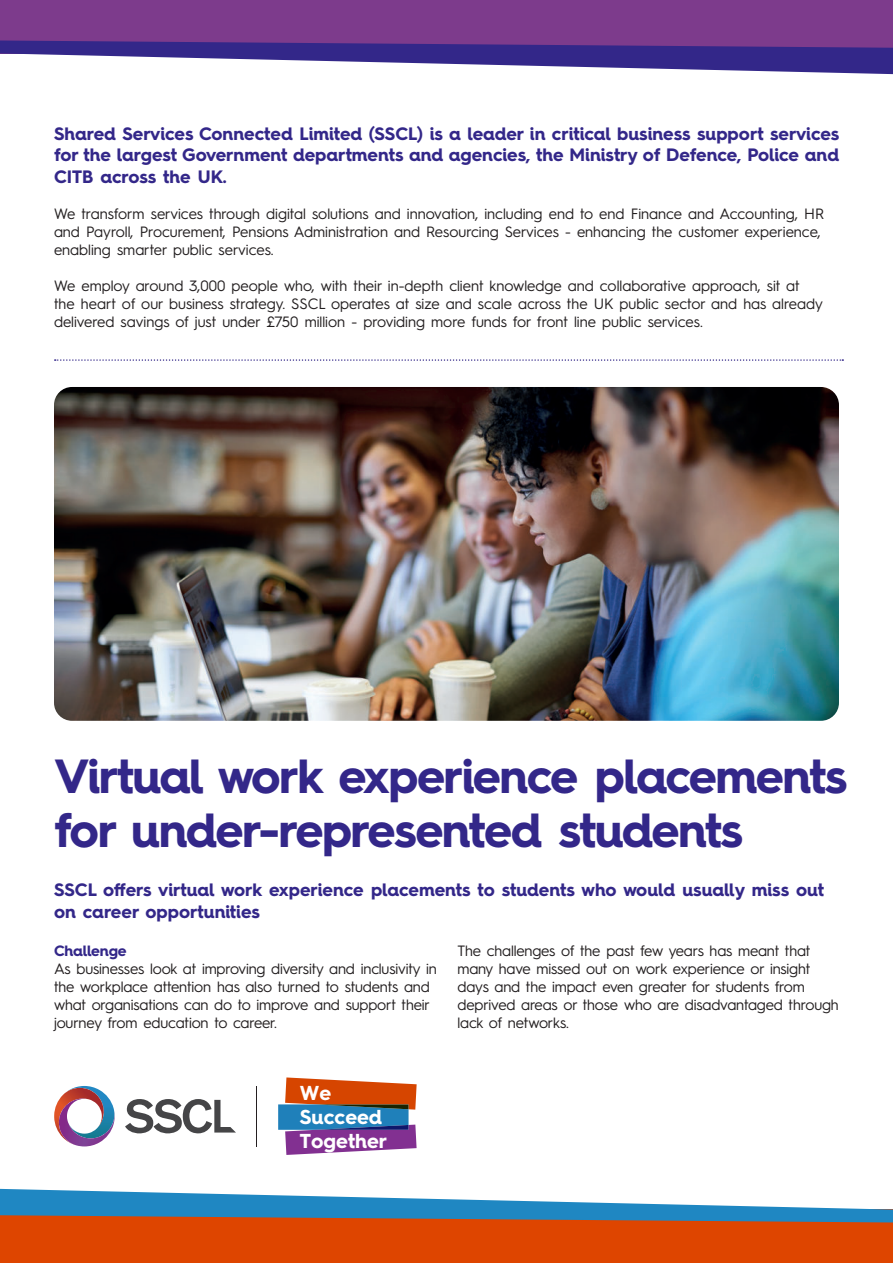
<style>
.page{position:relative;width:893px;height:1263px;background:#fff}
.page>*{position:absolute;margin:0;border:0;box-sizing:border-box;transform-origin:0 0}
.t1{font:700 48px/54px "Hurme Geometric Sans 4";letter-spacing:-.03em;color:#332789}
.t2{font:700 20.25px/23.9px "Hurme Geometric Sans 4";color:#fff}
.t3{font:700 18px/21.6px "Hurme Geometric Sans 4";color:#332789;text-align:justify}
.t4{font:15px/18px "Hurme Geometric Sans 3";color:#231f20}
.t5{font:700 15px "Hurme Geometric Sans 4";letter-spacing:-.015em;color:#332789}
</style>
<div class="page">
<img style="left:54px;top:387px;width:785px;height:334px">
<img style="left:64px;top:1086px;width:40px;height:15px">
<img style="left:54px;top:1095px;width:48px;height:38px">
<img style="left:59px;top:1101px;width:56px;height:45px">
<svg style="left:125px;top:1099px;width:111px;height:34px"></svg>
<hr style="left:256px;top:1086px;width:1px;height:60px;background:#241f21">
<svg style="left:278px;top:1077px;width:139px;height:78px;background:#8e697f"></svg>
<div style="left:0;top:0;width:893px;height:53px;background:#7d3b8c"></div>
<div style="left:0;top:1210px;width:893px;height:53px;background:#de4500"></div>
<svg style="left:0;top:40px;width:893px;height:34px"></svg>
<svg style="left:0;top:1189px;width:893px;height:33px"></svg>
<svg style="left:55px;top:359px;width:788px;height:2px"></svg>
<p class="t3" style="left:54px;top:124px;width:787px">Shared Services Connected Limited (SSCL) is a leader in critical business support services for the largest Government departments and agencies, the Ministry of Defence, Police and CITB across the UK.</p>
<p class="t4" style="left:54px;top:206px;width:772px">We transform services through digital solutions and innovation, including end to end Finance and Accounting, HR and Payroll, Procurement, Pensions Administration and Resourcing Services - enhancing the customer experience, enabling smarter public services.</p>
<p class="t4" style="left:54px;top:278px;width:770px">We employ around 3,000 people who, with their in-depth client knowledge and collaborative approach, sit at the heart of our business strategy. SSCL operates at size and scale across the UK public sector and has already delivered savings of just under £750 million - providing more funds for front line public services.</p>
<h1 class="t1" style="left:54px;top:753px;width:795px">Virtual work experience placements for under-represented students</h1>
<p class="t3" style="left:54px;top:880px;width:772px">SSCL offers virtual work experience placements to students who would usually miss out on career opportunities</p>
<p class="t5" style="left:54px;top:944px;width:74px">Challenge</p>
<p class="t4" style="left:54px;top:961px;width:384px">As businesses look at improving diversity and inclusivity in the workplace attention has also turned to students and what organisations can do to improve and support their journey from education to career.</p>
<p class="t4" style="left:457px;top:943px;width:383px">The challenges of the past few years has meant that many have missed out on work experience or insight days and the impact even greater for students from deprived areas or those who are disadvantaged through lack of networks.</p>
<h2 class="t2" style="left:300px;top:1082px;width:89px">We<br>Succeed<br>Together</h2>
</div>
